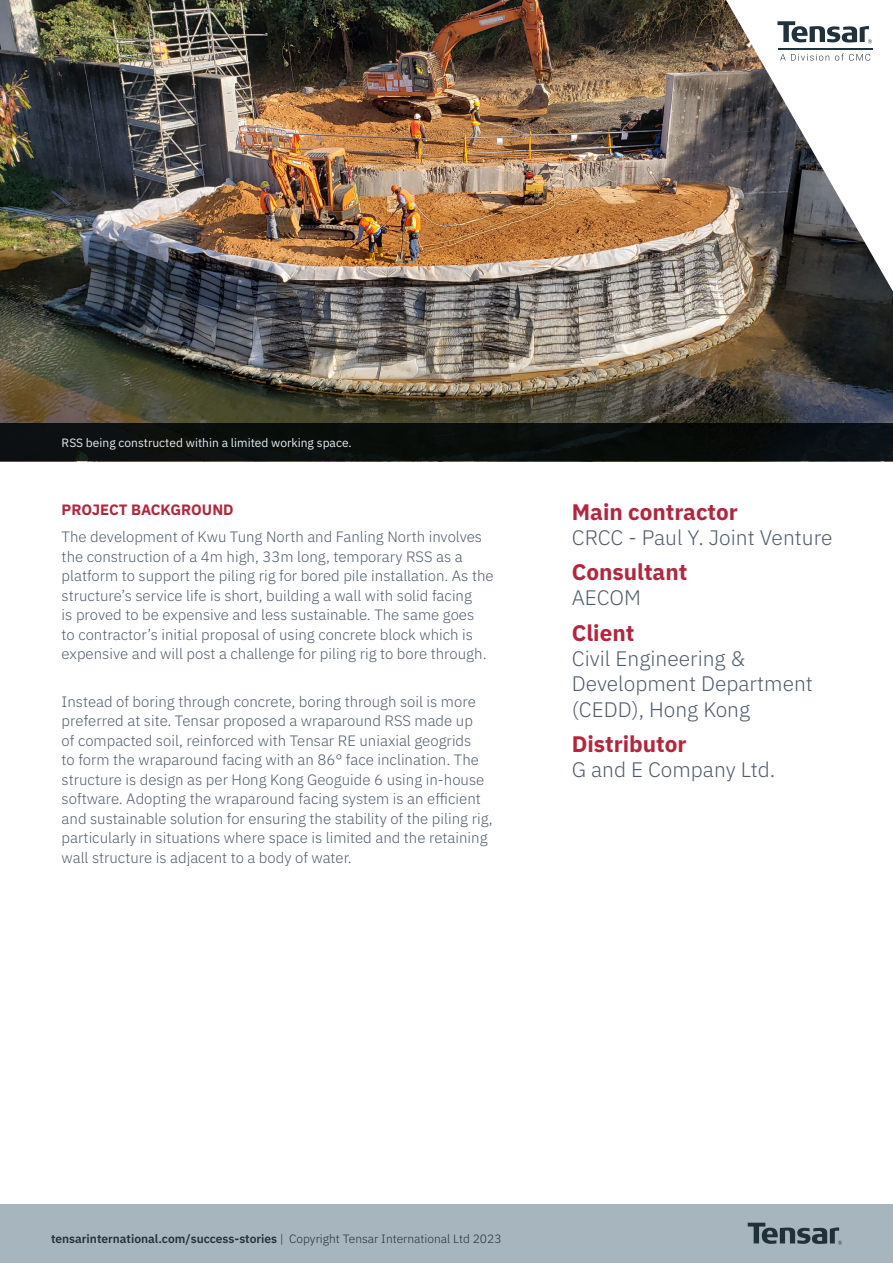
<style>
.page{position:relative;width:893px;height:1263px;background:#fff}
.page>*{position:absolute;margin:0;border:0;box-sizing:border-box;transform-origin:0 0}
.t1{font:700 22.5px "IBM Plex Sans";color:#b1283e}
.t2{font:300 21px/25.2px "IBM Plex Sans";color:#505c6c}
.t3{font:300 15px/19.5px "IBM Plex Sans";color:#505c6c}
.t4{font:700 15px "IBM Plex Sans";color:#b1283e}
.t5{font:600 12px "IBM Plex Sans";color:#21313a}
.t6{font:12px "IBM Plex Sans";color:#e4edf2}
.s1{font-weight:300}
</style>
<div class="page">
<img style="left:0;top:0;width:893px;height:424px">
<div style="left:0;top:1204px;width:893px;height:59px;background:#a7b6be"></div>
<svg style="left:748px;top:1223px;width:94px;height:22px"></svg>
<div style="left:0;top:424px;width:893px;height:37px;background:#0a0e0c"></div>
<svg style="left:726px;top:0;width:167px;height:291px"></svg>
<svg style="left:777px;top:21px;width:95px;height:22px"></svg>
<hr style="left:778px;top:49px;width:95px;height:1px;background:#21323b">
<svg style="left:780px;top:54px;width:49px;height:7px"></svg>
<svg style="left:835px;top:54px;width:35px;height:7px"></svg>
<p class="t6" style="left:62px;top:433px;width:291px">RSS being constructed within a limited working space.</p>
<p class="t4" style="left:62px;top:498px;width:174px">PROJECT BACKGROUND</p>
<p class="t3" style="left:62px;top:526px;width:433px">The development of Kwu Tung North and Fanling North involves the construction of a 4m high, 33m long, temporary RSS as a platform to support the piling rig for bored pile installation. As the structure’s service life is short, building a wall with solid facing<br>is proved to be expensive and less sustainable. The same goes<br>to contractor’s initial proposal of using concrete block which is expensive and will post a challenge for piling rig to bore through.</p>
<p class="t3" style="left:62px;top:690px;width:433px">Instead of boring through concrete, boring through soil is more preferred at site. Tensar proposed a wraparound RSS made up<br>of compacted soil, reinforced with Tensar RE uniaxial geogrids<br>to form the wraparound facing with an 86° face inclination. The structure is design as per Hong Kong Geoguide 6 using in-house software. Adopting the wraparound facing system is an efficient and sustainable solution for ensuring the stability of the piling rig, particularly in situations where space is limited and the retaining wall structure is adjacent to a body of water.</p>
<p class="t1" style="left:572px;top:494px;width:168px">Main contractor</p>
<p class="t2" style="left:572px;top:523px;width:262px">CRCC - Paul Y. Joint Venture</p>
<p class="t1" style="left:572px;top:554px;width:117px">Consultant</p>
<p class="t2" style="left:572px;top:584px;width:71px">AECOM</p>
<p class="t1" style="left:572px;top:615px;width:64px">Client</p>
<p class="t2" style="left:572px;top:644px;width:243px">Civil Engineering &amp;<br>Development Department (CEDD), Hong Kong</p>
<p class="t1" style="left:572px;top:726px;width:116px">Distributor</p>
<p class="t2" style="left:572px;top:755px;width:205px">G and E Company Ltd.</p>
<p class="t5" style="left:51px;top:1229px;width:452px">tensarinternational.com/success-stories <span class="s1">| Copyright Tensar International Ltd 2023</span></p>
</div>
